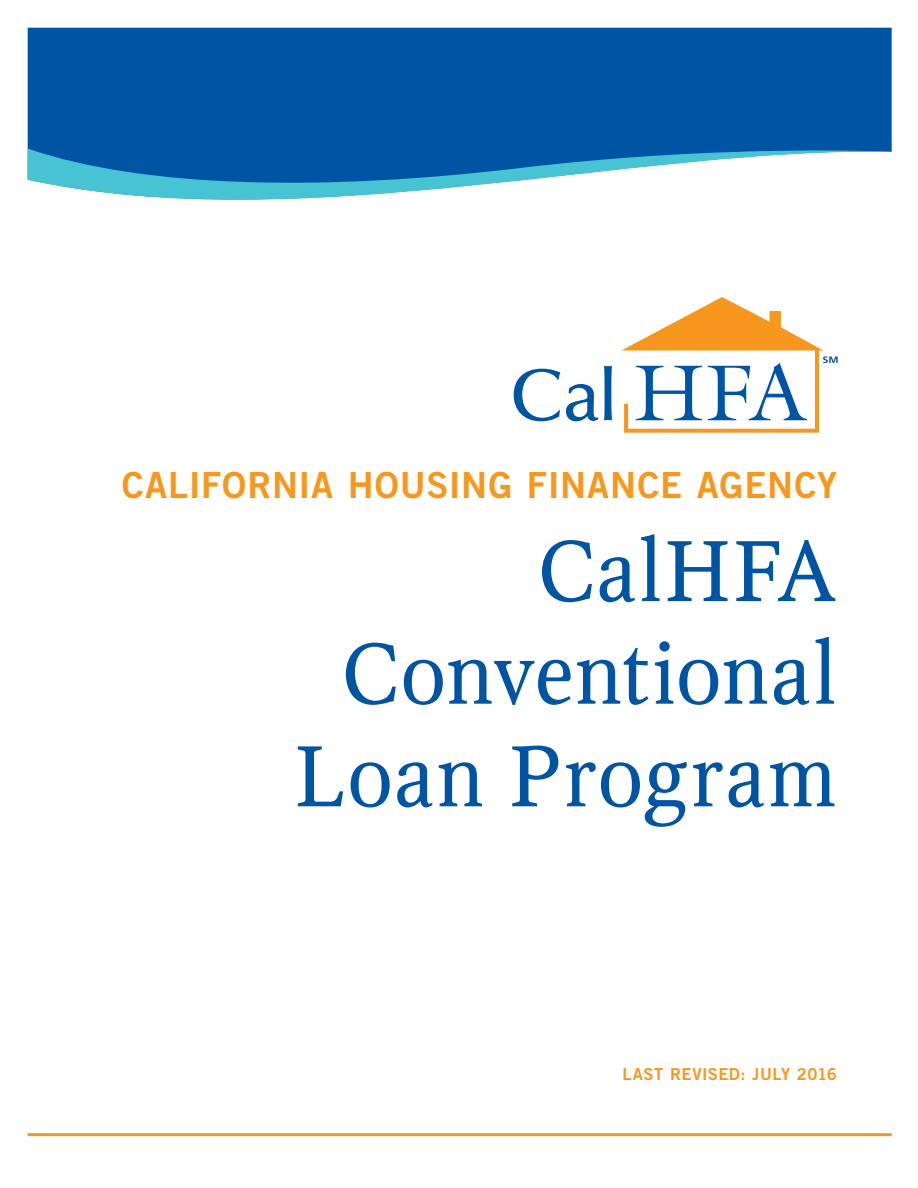
<style>
.page{position:relative;width:918px;height:1188px;background:#fff}
.page>*{position:absolute;margin:0;border:0;box-sizing:border-box;transform-origin:0 0}
.t1{font:85.5px/102.6px "Octava";letter-spacing:.01em;color:#0054a4;text-align:right}
.t2{font:36px "Trade Gothic LT Std Bd 2";letter-spacing:.02em;color:#f8971d}
.t3{font:16.5px "Trade Gothic LT Std Bd 2";letter-spacing:.025em;color:#f8971d}
</style>
<div class="page">
<div style="left:28px;top:28px;width:864px;height:116px;background:#0054a4"></div>
<svg style="left:28px;top:144px;width:864px;height:56px"></svg>
<hr style="left:28px;top:1133px;width:864px;height:3px;background:#f8971d">
<svg style="left:621px;top:297px;width:217px;height:136px"></svg>
<svg style="left:514px;top:369px;width:46px;height:52px"></svg>
<svg style="left:566px;top:384px;width:32px;height:37px"></svg>
<svg style="left:604px;top:366px;width:8px;height:54px"></svg>
<p class="t2" style="left:122px;top:463px;width:717px">CALIFORNIA HOUSING FINANCE AGENCY</p>
<h1 class="t1" style="left:294px;top:520px;width:544px">CalHFA<br>Conventional<br>Loan Program</h1>
<p class="t3" style="left:623px;top:1064px;width:216px">LAST REVISED: JULY 2016</p>
</div>
